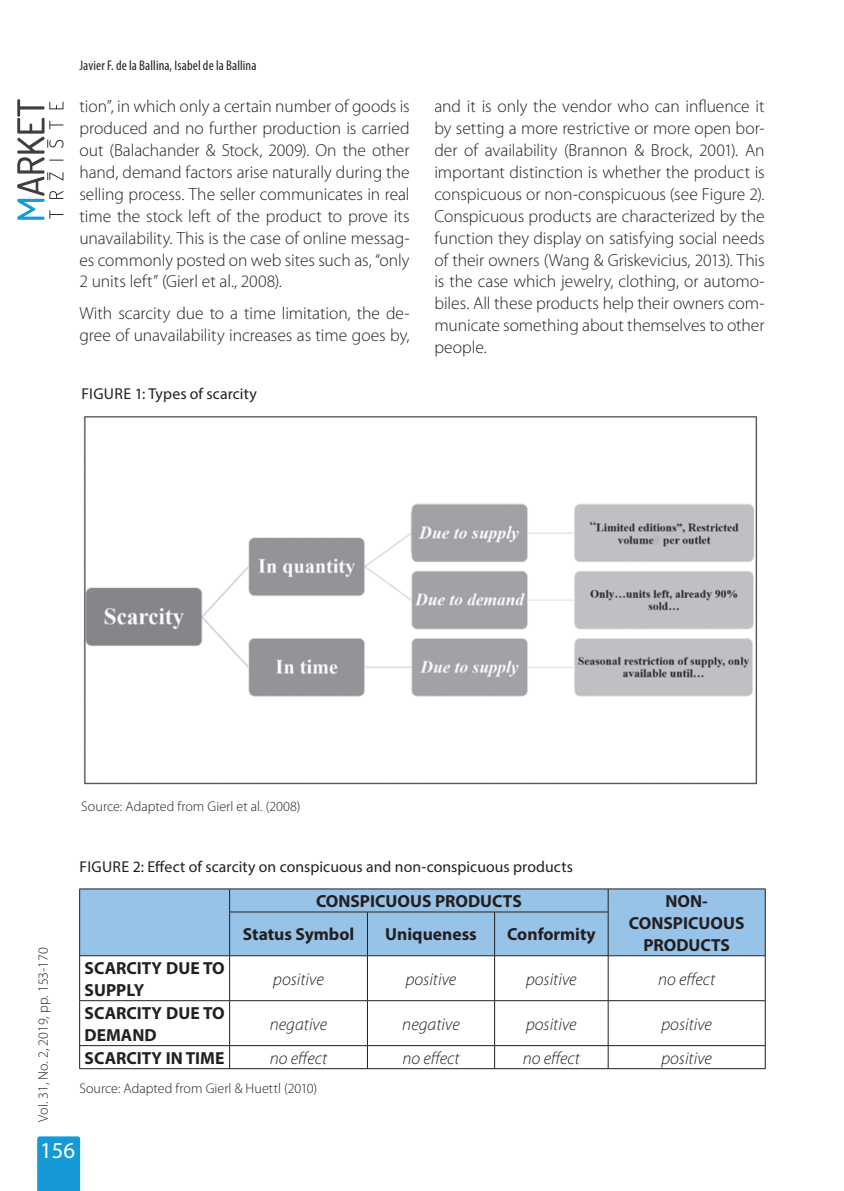
<style>
.page{position:relative;width:844px;height:1191px;background:#fff}
.page>*{position:absolute;margin:0;border:0;box-sizing:border-box;transform-origin:0 0}
.t1{font:22.75px "Myriad Pro";color:#fff}
.t2{font:300 17.5px/21.9px "Myriad Pro";color:#231f20;text-align:justify}
.t3{font:700 17.5px/21.9px "Myriad Pro";color:#231f20}
.t4{font:italic 300 17.5px "Myriad Pro";color:#231f20}
.t5{font:15.75px "Myriad Pro";letter-spacing:.005em;color:#231f20}
.t6{font:300 14px "Myriad Pro";color:#231f20}
.t7{font:condensed 14px "Myriad Pro";letter-spacing:.01em;color:#231f20}
</style>
<div class="page">
<svg style="left:17px;top:99px;width:47px;height:121px"></svg>
<div style="left:37px;top:1136px;width:43px;height:55px;background:#169ad7"></div>
<img style="left:84px;top:416px;width:674px;height:369px">
<div style="left:80px;top:889px;width:684px;height:66px;background:#97c3e8"></div>
<svg style="left:230px;top:956px;width:534px;height:112px"></svg>
<hr style="left:79px;top:888px;width:150px;height:1px;background:#231f20">
<svg style="left:79px;top:889px;width:1px;height:23px"></svg>
<hr style="left:79px;top:912px;width:1px;height:43px;background:#231f20">
<hr style="left:229px;top:888px;width:138px;height:1px;background:#231f20">
<svg style="left:229px;top:889px;width:1px;height:22px"></svg>
<hr style="left:367px;top:888px;width:398px;height:1px;background:#231f20">
<svg style="left:607px;top:889px;width:1px;height:22px"></svg>
<svg style="left:764px;top:889px;width:1px;height:23px"></svg>
<hr style="left:764px;top:912px;width:1px;height:43px;background:#231f20">
<hr style="left:229px;top:911px;width:138px;height:1px;background:#231f20">
<hr style="left:229px;top:912px;width:1px;height:43px;background:#231f20">
<hr style="left:367px;top:911px;width:127px;height:1px;background:#231f20">
<hr style="left:367px;top:912px;width:1px;height:43px;background:#231f20">
<hr style="left:494px;top:911px;width:114px;height:1px;background:#231f20">
<hr style="left:494px;top:912px;width:1px;height:43px;background:#231f20">
<hr style="left:607px;top:912px;width:1px;height:43px;background:#231f20">
<hr style="left:79px;top:955px;width:150px;height:1px;background:#231f20">
<hr style="left:79px;top:956px;width:1px;height:44px;background:#231f20">
<hr style="left:229px;top:955px;width:138px;height:1px;background:#231f20">
<hr style="left:229px;top:956px;width:1px;height:44px;background:#231f20">
<hr style="left:367px;top:955px;width:127px;height:1px;background:#231f20">
<hr style="left:367px;top:956px;width:1px;height:44px;background:#231f20">
<hr style="left:494px;top:955px;width:114px;height:1px;background:#231f20">
<hr style="left:494px;top:956px;width:1px;height:44px;background:#231f20">
<hr style="left:608px;top:955px;width:157px;height:1px;background:#231f20">
<hr style="left:607px;top:956px;width:1px;height:44px;background:#231f20">
<hr style="left:764px;top:956px;width:1px;height:44px;background:#231f20">
<hr style="left:79px;top:1000px;width:150px;height:1px;background:#231f20">
<hr style="left:79px;top:1001px;width:1px;height:44px;background:#231f20">
<hr style="left:229px;top:1000px;width:138px;height:1px;background:#231f20">
<hr style="left:229px;top:1001px;width:1px;height:44px;background:#231f20">
<hr style="left:367px;top:1000px;width:127px;height:1px;background:#231f20">
<hr style="left:367px;top:1001px;width:1px;height:44px;background:#231f20">
<hr style="left:494px;top:1000px;width:114px;height:1px;background:#231f20">
<hr style="left:494px;top:1001px;width:1px;height:44px;background:#231f20">
<hr style="left:608px;top:1000px;width:157px;height:1px;background:#231f20">
<hr style="left:607px;top:1001px;width:1px;height:44px;background:#231f20">
<hr style="left:764px;top:1001px;width:1px;height:44px;background:#231f20">
<hr style="left:79px;top:1045px;width:150px;height:1px;background:#231f20">
<svg style="left:79px;top:1045px;width:1px;height:23px"></svg>
<hr style="left:229px;top:1045px;width:138px;height:1px;background:#231f20">
<svg style="left:229px;top:1045px;width:1px;height:23px"></svg>
<hr style="left:367px;top:1045px;width:127px;height:1px;background:#231f20">
<svg style="left:367px;top:1045px;width:1px;height:23px"></svg>
<hr style="left:494px;top:1045px;width:114px;height:1px;background:#231f20">
<svg style="left:494px;top:1045px;width:1px;height:23px"></svg>
<hr style="left:608px;top:1045px;width:157px;height:1px;background:#231f20">
<svg style="left:607px;top:1045px;width:1px;height:23px"></svg>
<svg style="left:764px;top:1045px;width:1px;height:23px"></svg>
<hr style="left:79px;top:1068px;width:686px;height:1px;background:#231f20">
<p class="t7" style="left:79px;top:60px;width:178px">Javier F. de la Ballina, Isabel de la Ballina</p>
<p class="t2" style="left:79px;top:97px;width:331px">tion”, in which only a certain number of goods is produced and no further production is carried out (Balachander &amp; Stock, 2009). On the other hand, demand factors arise naturally during the selling process. The seller communicates in real time the stock left of the product to prove its unavailability. This is the case of online messag&shy;es commonly posted on web sites such as, “only 2 units left” (Gierl et al., 2008).</p>
<p class="t2" style="left:79px;top:304px;width:331px">With scarcity due to a time limitation, the de&shy;gree of unavailability increases as time goes by,</p>
<p class="t5" style="left:81px;top:388px;width:177px">FIGURE 1: Types of scarcity</p>
<p class="t2" style="left:434px;top:97px;width:331px">and it is only the vendor who can influence it by setting a more restrictive or more open bor&shy;der of availability (Brannon &amp; Brock, 2001). An important distinction is whether the product is conspicuous or non-conspicuous (see Figure 2).<br>Conspicuous products are characterized by the function they display on satisfying social needs of their owners (Wang &amp; Griskevicius, 2013). This is the case which jewelry, clothing, or automo&shy;biles. All these products help their owners com&shy;municate something about themselves to other people.</p>
<p class="t6" style="left:38px;top:1121px;width:176px;rotate:-90deg">Vol. 31, No. 2, 2019, pp. 153-170</p>
<p class="t6" style="left:81px;top:801px;width:221px">Source: Adapted from Gierl et al. (2008)</p>
<p class="t5" style="left:80px;top:860px;width:495px">FIGURE 2: Effect of scarcity on conspicuous and non-conspicuous products</p>
<p class="t3" style="left:316px;top:892px;width:207px">CONSPICUOUS PRODUCTS</p>
<p class="t3" style="left:628px;top:892px;width:117px;text-align:center">NON-<br>CONSPICUOUS<br>PRODUCTS</p>
<p class="t3" style="left:243px;top:925px;width:113px">Status Symbol</p>
<p class="t3" style="left:385px;top:925px;width:93px">Uniqueness</p>
<p class="t3" style="left:507px;top:925px;width:90px">Conformity</p>
<p class="t3" style="left:85px;top:958px;width:141px">SCARCITY DUE TO<br>SUPPLY</p>
<p class="t4" style="left:273px;top:972px;width:52px">positive</p>
<p class="t4" style="left:405px;top:972px;width:52px">positive</p>
<p class="t4" style="left:526px;top:972px;width:52px">positive</p>
<p class="t4" style="left:658px;top:972px;width:59px">no effect</p>
<p class="t3" style="left:85px;top:1003px;width:141px">SCARCITY DUE TO<br>DEMAND</p>
<p class="t4" style="left:270px;top:1017px;width:59px">negative</p>
<p class="t4" style="left:402px;top:1017px;width:59px">negative</p>
<p class="t4" style="left:526px;top:1017px;width:52px">positive</p>
<p class="t4" style="left:661px;top:1017px;width:52px">positive</p>
<p class="t3" style="left:85px;top:1048px;width:141px">SCARCITY IN TIME</p>
<p class="t4" style="left:270px;top:1051px;width:59px">no effect</p>
<p class="t4" style="left:402px;top:1051px;width:59px">no effect</p>
<p class="t4" style="left:522px;top:1051px;width:59px">no effect</p>
<p class="t4" style="left:661px;top:1051px;width:52px">positive</p>
<p class="t6" style="left:79px;top:1082px;width:239px">Source: Adapted from Gierl &amp; Huettl (2010)</p>
<h1 class="t1" style="left:40px;top:1142px;width:37px">156</h1>
</div>
